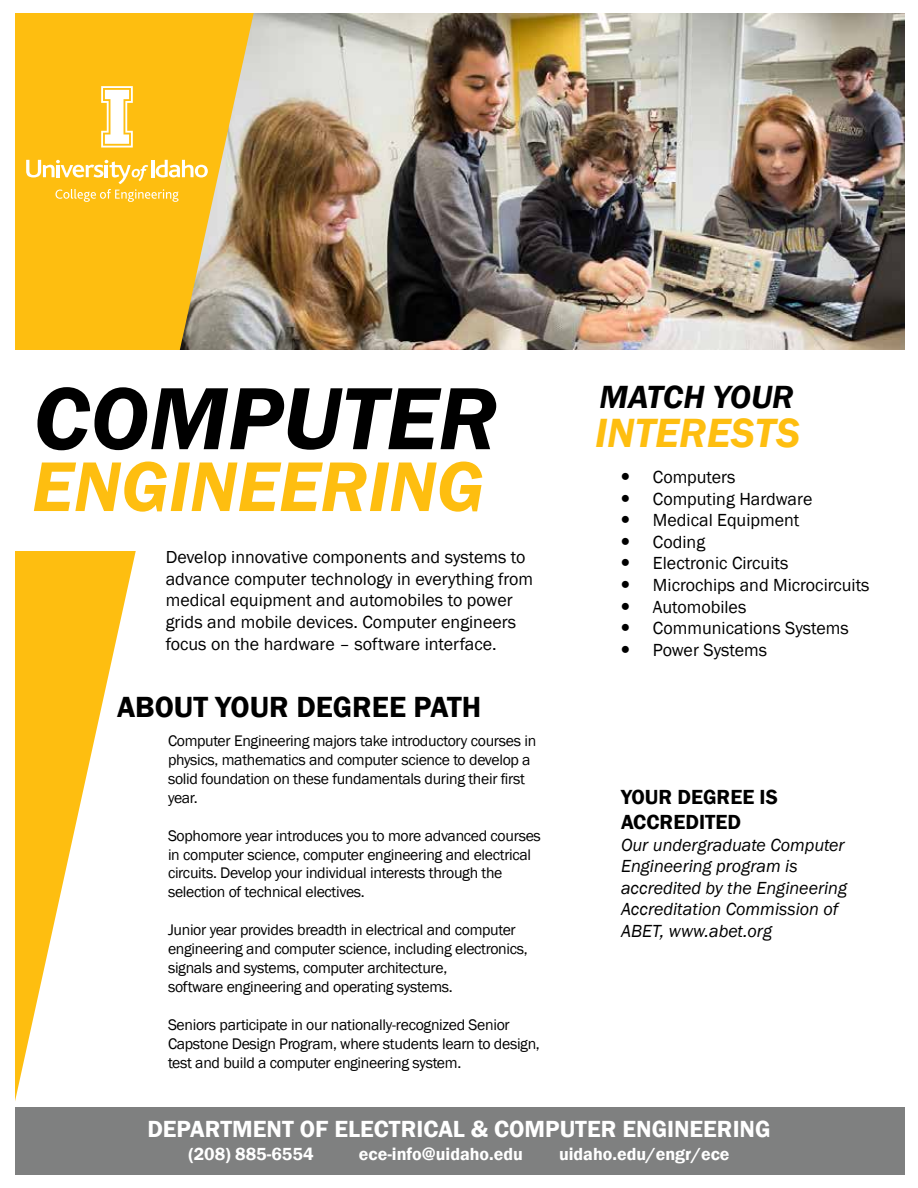
<style>
.page{position:relative;width:918px;height:1188px;background:#fff}
.page>*{position:absolute;margin:0;border:0;box-sizing:border-box;transform-origin:0 0}
.t1{font:italic 600 91.35px "Franklin Gothic";color:#000}
.t2{font:italic 600 72.75px "Franklin Gothic";color:#febe10}
.t3{font:italic 600 42px "Franklin Gothic";color:#febe10}
.t4{font:italic 600 33px "Franklin Gothic";color:#000}
.t5{font:600 30px "Franklin Gothic";color:#000}
.t6{font:600 24px "Franklin Gothic";color:#fff}
.t7{font:600 21px/25.2px "Franklin Gothic";color:#000}
.t8{font:18px/21.6px "Franklin Gothic";color:#000}
.t9{font:italic 18px/21.6px "Franklin Gothic";color:#000}
.t10{font:600 18px "Franklin Gothic";color:#fff}
.t11{font:15.75px/18.9px "Franklin Gothic";letter-spacing:-.02em;color:#000}
</style>
<div class="page">
<img style="left:257px;top:14px;width:647px;height:336px">
<svg style="left:15px;top:13px;width:242px;height:1088px"></svg>
<svg style="left:101px;top:86px;width:32px;height:62px"></svg>
<svg style="left:26px;top:160px;width:182px;height:42px;background:#fecc43"></svg>
<div style="left:0;top:350px;width:914px;height:201px;background:#fff"></div>
<div style="left:0;top:1107px;width:904px;height:67px;background:#7f8080"></div>
<div style="left:0;top:0;width:15px;height:1188px;background:#fff"></div>
<h1 class="t1" style="left:33px;top:360px;width:466px">COMPUTER</h1>
<h2 class="t2" style="left:32px;top:440px;width:454px">ENGINEERING</h2>
<p class="t8" style="left:166px;top:547px;width:369px">Develop innovative components and systems to advance computer technology in everything from medical equipment and automobiles to power grids and mobile devices. Computer engineers focus on the hardware – software interface.</p>
<h3 class="t5" style="left:117px;top:689px;width:366px">ABOUT YOUR DEGREE PATH</h3>
<p class="t11" style="left:168px;top:732px;width:370px">Computer Engineering majors take introductory courses in physics, mathematics and computer science to develop a solid foundation on these fundamentals during their first year.</p>
<p class="t11" style="left:168px;top:826px;width:374px">Sophomore year introduces you to more advanced courses in computer science, computer engineering and electrical circuits. Develop your individual interests through the selection of technical electives.</p>
<p class="t11" style="left:168px;top:921px;width:361px">Junior year provides breadth in electrical and computer engineering and computer science, including electronics, signals and systems, computer architecture,<br>software engineering and operating systems.</p>
<p class="t11" style="left:168px;top:1015px;width:373px">Seniors participate in our nationally-recognized Senior<br>Capstone Design Program, where students learn to design, test and build a computer engineering system.</p>
<h3 class="t4" style="left:600px;top:376px;width:196px">MATCH YOUR</h3>
<h3 class="t3" style="left:595px;top:406px;width:206px">INTERESTS</h3>
<p class="t8" style="left:653px;top:467px;width:218px">Computers<br>Computing Hardware<br>Medical Equipment<br>Coding<br>Electronic Circuits<br>Microchips and Microcircuits<br>Automobiles<br>Communications Systems<br>Power Systems</p>
<h3 class="t7" style="left:621px;top:784px;width:158px">YOUR DEGREE IS<br>ACCREDITED</h3>
<p class="t9" style="left:621px;top:834px;width:228px">Our undergraduate Computer<br>Engineering program is accredited by the Engineering<br>Accreditation Commission of<br>ABET, www.abet.org</p>
<h3 class="t6" style="left:147px;top:1115px;width:625px">DEPARTMENT OF ELECTRICAL &amp; COMPUTER ENGINEERING</h3>
<p class="t10" style="left:188px;top:1143px;width:127px">(208) 885-6554</p>
<p class="t10" style="left:359px;top:1143px;width:166px">ece-info@uidaho.edu</p>
<p class="t10" style="left:559px;top:1143px;width:172px">uidaho.edu/engr/ece</p>
</div>
